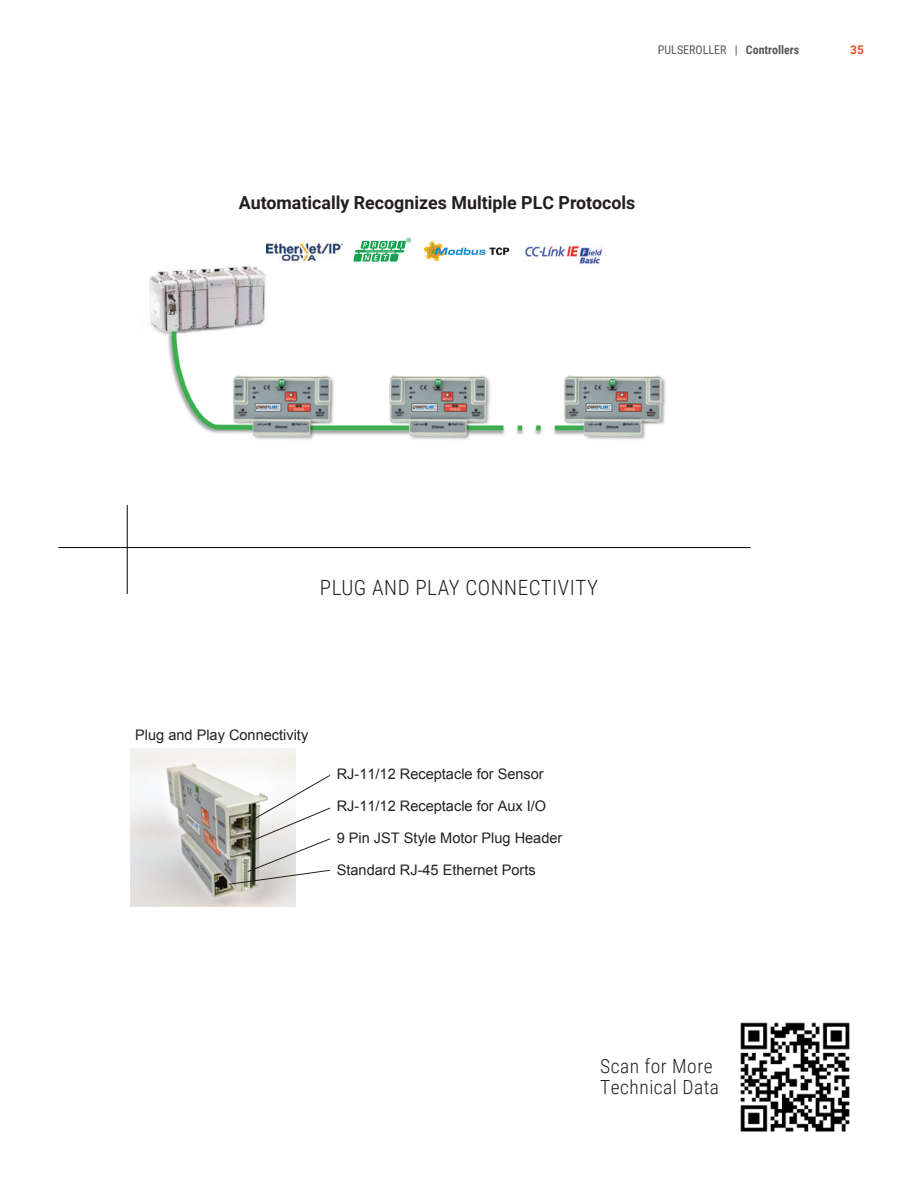
<style>
.page{position:relative;width:918px;height:1188px;background:#fff}
.page>*{position:absolute;margin:0;border:0;box-sizing:border-box;transform-origin:0 0}
.t1{font:300 21px "Roboto Condensed";letter-spacing:.025em;color:#231f20}
.t2{font:300 19.5px "Roboto Condensed";letter-spacing:.025em;color:#231f20}
.BD_TXT{font:700 18px "Roboto";color:#231f20}
.t3{font:14.55px/32px "Arial";color:#231f20}
.t4{font:12px "Roboto Condensed";color:#57585a}
.t5{font:700 12px "Roboto";color:#ea5123}
.s1{font-weight:700}
</style>
<div class="page">
<img style="left:131px;top:748px;width:165px;height:159px">
<svg style="left:228px;top:774px;width:103px;height:111px"></svg>
<hr style="left:127px;top:505px;width:1px;height:89px;background:#040503">
<hr style="left:58px;top:547px;width:693px;height:1px;background:#040503">
<img style="left:740px;top:1022px;width:110px;height:110px">
<img style="left:149px;top:266px;width:517px;height:174px">
<img style="left:233px;top:378px;width:97px;height:59px">
<img style="left:389px;top:378px;width:98px;height:59px">
<img style="left:564px;top:378px;width:98px;height:59px">
<div style="left:299px;top:318px;width:365px;height:40px;background:#fff"></div>
<svg style="left:424px;top:241px;width:85px;height:20px"></svg>
<svg style="left:353px;top:238px;width:58px;height:24px"></svg>
<img style="left:520px;top:246px;width:88px;height:21px">
<img style="left:267px;top:242px;width:76px;height:20px">
<p class="t4" style="left:658px;top:41px;width:143px">PULSEROLLER | <span class="s1">Controllers</span></p>
<p class="t5" style="left:850px;top:41px;width:15px">35</p>
<p class="BD_TXT" style="left:239px;top:190px;width:398px">Automatically Recognizes Multiple PLC Protocols</p>
<p class="t1" style="left:320px;top:573px;width:280px">PLUG AND PLAY CONNECTIVITY</p>
<p class="t3" style="left:135px;top:719px;width:175px">Plug and Play Connectivity</p>
<p class="t3" style="left:337px;top:758px;width:227px">RJ-11/12 Receptacle for Sensor<br>RJ-11/12 Receptacle for Aux I/O<br>9 Pin JST Style Motor Plug Header<br>Standard RJ-45 Ethernet Ports</p>
<p class="t2" style="left:600px;top:1053px;width:114px">Scan for More</p>
<p class="t2" style="left:600px;top:1074px;width:120px">Technical Data</p>
</div>
